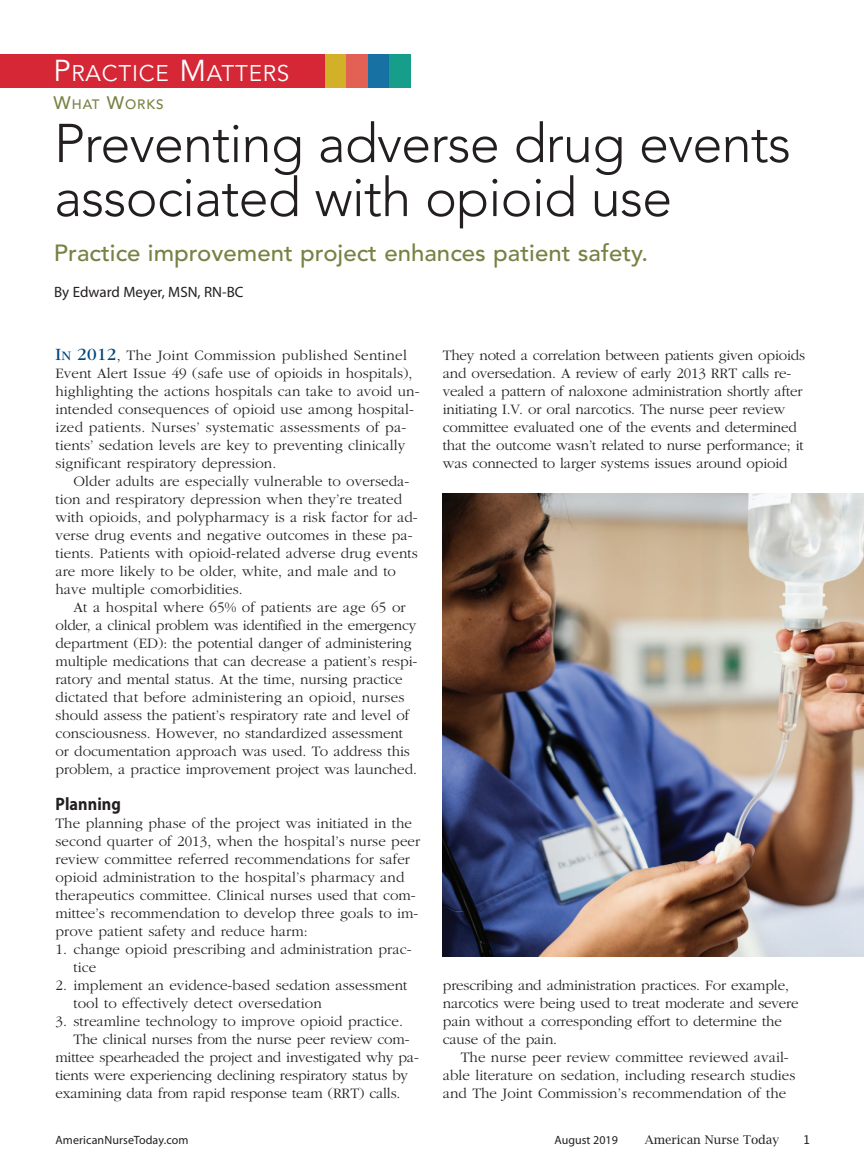
<style>
.page{position:relative;width:864px;height:1175px;background:#fff}
.page>*{position:absolute;margin:0;border:0;box-sizing:border-box;transform-origin:0 0}
.t1{font:300 54px/54px "Avenir";letter-spacing:-.015em;color:#231f20}
.t2{font:500 23.25px "Avenir";color:#788143}
.t3{font:22.5px "Avenir";letter-spacing:.035em;color:#fff}
.t4{font:700 18px "Myriad Pro";letter-spacing:.005em;color:#231f20;scale:.9 1}
.t5{font:300 15px/18px "Garamond";letter-spacing:.005em;color:#231f20}
.t6{font:15px "Myriad Pro";color:#231f20}
.t7{font:500 13.5px "Avenir";letter-spacing:.065em;color:#788143}
.t8{font:12px "Myriad Pro";letter-spacing:.01em;color:#231f20}
.t9{font:12px "Lucida Bright";color:#231f20}
.t10{font:12px "Lucida Grande";color:#231f20}
.s1{font-size:30px}
.s2{font-size:18px}
.s3{font-weight:400;font-size:18px;color:#00467e}
.s4{font-weight:400;font-size:13.5px;color:#00467e}
</style>
<div class="page">
<img style="left:443px;top:494px;width:421px;height:462px">
<div style="left:73px;top:54px;width:338px;height:34px;background:#169e8b"></div>
<div style="left:51px;top:54px;width:338px;height:34px;background:#1771a2"></div>
<div style="left:30px;top:54px;width:338px;height:34px;background:#e36054"></div>
<div style="left:8px;top:54px;width:338px;height:34px;background:#d2b129"></div>
<div style="left:0;top:54px;width:324px;height:34px;background:#d52736"></div>
<h3 class="t3" style="left:54px;top:64px;width:237px"><span class="s1">P</span>RACTICE <span class="s1">M</span>ATTERS</h3>
<p class="t7" style="left:54px;top:99px;width:111px"><span class="s2">W</span>HAT <span class="s2">W</span>ORKS</p>
<h1 class="t1" style="left:54px;top:121px;width:738px">Preventing adverse drug events associated with opioid use</h1>
<h2 class="t2" style="left:54px;top:243px;width:596px">Practice improvement project enhances patient safety.</h2>
<p class="t6" style="left:54px;top:286px;width:191px">By Edward Meyer, MSN, RN-BC</p>
<p class="t5" style="left:56px;top:347px;width:366px"><span class="s3">I</span><span class="s4">N</span> <span class="s3">2012</span>, The Joint Commission published Sentinel Event Alert Issue 49 (safe use of opioids in hospitals), highlighting the actions hospitals can take to avoid un&shy;intended consequences of opioid use among hospital&shy;ized patients. Nurses’ systematic assessments of pa&shy;tients’ sedation levels are key to preventing clinically significant respiratory depression.</p>
<p class="t5" style="left:56px;top:473px;width:364px;text-indent:18px">Older adults are especially vulnerable to overseda&shy;tion and respiratory depression when they’re treated with opioids, and polypharmacy is a risk factor for ad&shy;verse drug events and negative outcomes in these pa&shy;tients. Patients with opioid-related adverse drug events are more likely to be older, white, and male and to have multiple comorbidities.</p>
<p class="t5" style="left:56px;top:599px;width:363px;text-indent:18px">At a hospital where 65% of patients are age 65 or older, a clinical problem was identified in the emergency department (ED): the potential danger of administering multiple medications that can decrease a patient’s respi&shy;ratory and mental status. At the time, nursing practice dictated that before administering an opioid, nurses should assess the patient’s respiratory rate and level of consciousness. However, no standardized assessment or documentation approach was used. To address this problem, a practice improvement project was launched.</p>
<p class="t4" style="left:56px;top:797px;width:74px">Planning</p>
<p class="t5" style="left:56px;top:815px;width:366px">The planning phase of the project was initiated in the second quarter of 2013, when the hospital’s nurse peer review committee referred recommendations for safer opioid administration to the hospital’s pharmacy and therapeutics committee. Clinical nurses used that com&shy;mittee’s recommendation to develop three goals to im&shy;prove patient safety and reduce harm:</p>
<p class="t5" style="left:74px;top:941px;width:339px;text-indent:-18px">1. change opioid prescribing and administration prac&shy;tice</p>
<p class="t5" style="left:74px;top:977px;width:335px;text-indent:-18px">2. implement an evidence-based sedation assessment tool to effectively detect oversedation</p>
<p class="t5" style="left:56px;top:1013px;width:349px">3. streamline technology to improve opioid practice.</p>
<p class="t5" style="left:74px;top:1031px;width:338px">The clinical nurses from the nurse peer review com-</p>
<p class="t5" style="left:56px;top:1049px;width:365px">mittee spearheaded the project and investigated why pa-</p>
<p class="t5" style="left:56px;top:1067px;width:354px">tients were experiencing declining respiratory status by</p>
<p class="t5" style="left:56px;top:1085px;width:346px">examining data from rapid response team (RRT) calls.</p>
<p class="t5" style="left:443px;top:347px;width:364px">They noted a correlation between patients given opioids and oversedation. A review of early 2013 RRT calls re&shy;vealed a pattern of naloxone administration shortly after initiating I.V. or oral narcotics. The nurse peer review committee evaluated one of the events and determined that the outcome wasn’t related to nurse performance; it was connected to larger systems issues around opioid</p>
<p class="t5" style="left:443px;top:977px;width:357px">prescribing and administration practices. For example, narcotics were being used to treat moderate and severe pain without a corresponding effort to determine the cause of the pain.</p>
<p class="t5" style="left:443px;top:1049px;width:354px;text-indent:18px">The nurse peer review committee reviewed avail&shy;able literature on sedation, including research studies and The Joint Commission’s recommendation of the</p>
<p class="t8" style="left:56px;top:1135px;width:135px">AmericanNurseToday.com</p>
<p class="t8" style="left:555px;top:1135px;width:65px">August 2019</p>
<p class="t9" style="left:645px;top:1132px;width:136px">American Nurse Today</p>
<p class="t10" style="left:803px;top:1132px;width:9px">1</p>
</div>
